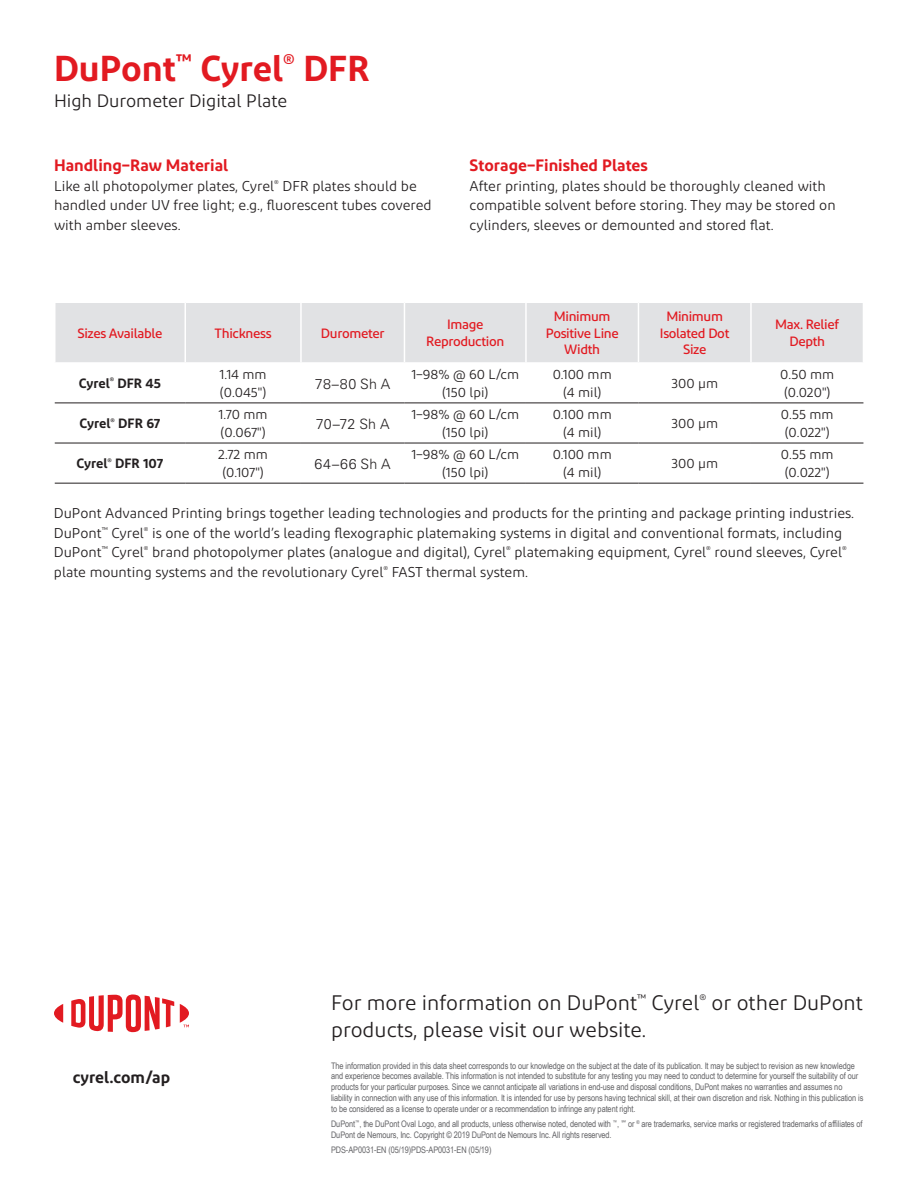
<style>
.page{position:relative;width:918px;height:1188px;background:#fff}
.page>*{position:absolute;margin:0;border:0;box-sizing:border-box;transform-origin:0 0}
.Main_headline_2{font:600 36px "Diodrum";color:#e21a21}
.Body_text_14_18_Blac{font:21px/27px "Diodrum";color:#231f20}
.Main_subheadline_2{font:18px "Diodrum";color:#231f20}
.subhead_2{font:600 16.5px "Diodrum";color:#e21a21}
.URL{font:600 16.5px "Diodrum";color:#231f20}
.body_2_links_para{font:14.25px/19.5px "Diodrum";color:#231f20}
.body_1{font:14.25px/19.5px "Diodrum";color:#231f20}
.Table_body{font:300 14.25px "Univers";letter-spacing:.01em;color:#231f20}
.table_body_1{font:13.5px/18px "Diodrum";color:#231f20;text-align:center}
.table_colhead_1{font:500 13.5px/16.2px "Diodrum";letter-spacing:-.025em;color:#e21a21;text-align:center}
.table_body_1_semibol{font:600 13.5px "Diodrum";color:#231f20}
.Legal_disclaimer{font:9px/10.8px "Arial Narrow";letter-spacing:-.01em;color:#636366}
</style>
<div class="page">
<svg style="left:54px;top:1004px;width:9px;height:19px"></svg>
<svg style="left:71px;top:994px;width:103px;height:38px"></svg>
<svg style="left:180px;top:1004px;width:9px;height:23px"></svg>
<div style="left:56px;top:303px;width:807px;height:59px;background:#e1e2e4"></div>
<hr style="left:184px;top:303px;width:2px;height:59px;background:#fff">
<hr style="left:300px;top:303px;width:2px;height:59px;background:#fff">
<hr style="left:404px;top:303px;width:1px;height:59px;background:#fff">
<hr style="left:525px;top:303px;width:2px;height:59px;background:#fff">
<hr style="left:638px;top:303px;width:1px;height:59px;background:#fff">
<hr style="left:750px;top:303px;width:2px;height:59px;background:#fff">
<hr style="left:55px;top:403px;width:130px;height:1px;background:#231f20">
<hr style="left:185px;top:403px;width:116px;height:1px;background:#231f20">
<hr style="left:301px;top:403px;width:103px;height:1px;background:#231f20">
<hr style="left:404px;top:403px;width:122px;height:1px;background:#231f20">
<hr style="left:526px;top:403px;width:112px;height:1px;background:#231f20">
<hr style="left:638px;top:403px;width:113px;height:1px;background:#231f20">
<hr style="left:751px;top:403px;width:112px;height:1px;background:#231f20">
<hr style="left:55px;top:443px;width:130px;height:1px;background:#231f20">
<hr style="left:185px;top:443px;width:116px;height:1px;background:#231f20">
<hr style="left:301px;top:443px;width:103px;height:1px;background:#231f20">
<hr style="left:404px;top:443px;width:122px;height:1px;background:#231f20">
<hr style="left:526px;top:443px;width:112px;height:1px;background:#231f20">
<hr style="left:638px;top:443px;width:113px;height:1px;background:#231f20">
<hr style="left:751px;top:443px;width:112px;height:1px;background:#231f20">
<hr style="left:55px;top:483px;width:130px;height:1px;background:#231f20">
<hr style="left:185px;top:483px;width:116px;height:1px;background:#231f20">
<hr style="left:301px;top:483px;width:103px;height:1px;background:#231f20">
<hr style="left:404px;top:483px;width:122px;height:1px;background:#231f20">
<hr style="left:526px;top:483px;width:112px;height:1px;background:#231f20">
<hr style="left:638px;top:483px;width:113px;height:1px;background:#231f20">
<hr style="left:751px;top:483px;width:112px;height:1px;background:#231f20">
<p class="Main_headline_2" style="left:54px;top:45px;width:318px">DuPont<sup>™</sup> Cyrel<sup>®</sup> DFR</p>
<p class="Main_subheadline_2" style="left:54px;top:90px;width:235px">High Durometer Digital Plate</p>
<p class="subhead_2" style="left:54px;top:155px;width:176px">Handling–Raw Material</p>
<p class="body_1" style="left:54px;top:176px;width:379px">Like all photopolymer plates, Cyrel<sup>®</sup> DFR plates should be handled under UV free light; e.g., fluorescent tubes covered with amber sleeves.</p>
<p class="subhead_2" style="left:470px;top:155px;width:180px">Storage–Finished Plates</p>
<p class="body_1" style="left:470px;top:176px;width:368px">After printing, plates should be thoroughly cleaned with compatible solvent before storing. They may be stored on cylinders, sleeves or demounted and stored flat.</p>
<p class="table_colhead_1" style="left:78px;top:324px;width:86px">Sizes Available</p>
<p class="table_colhead_1" style="left:215px;top:324px;width:58px">Thickness</p>
<p class="table_colhead_1" style="left:321px;top:324px;width:65px">Durometer</p>
<p class="table_colhead_1" style="left:426px;top:316px;width:80px">Image<br>Reproduction</p>
<p class="table_colhead_1" style="left:546px;top:308px;width:75px">Minimum<br>Positive Line<br>Width</p>
<p class="table_colhead_1" style="left:660px;top:308px;width:71px">Minimum<br>Isolated Dot<br>Size</p>
<p class="table_colhead_1" style="left:775px;top:316px;width:66px">Max. Relief<br>Depth</p>
<p class="table_body_1_semibol" style="left:79px;top:374px;width:84px">Cyrel<sup>®</sup> DFR 45</p>
<p class="Table_body" style="left:315px;top:375px;width:77px">78–80 Sh A</p>
<p class="table_body_1" style="left:411px;top:365px;width:109px">1–98% @ 60 L/cm (150 lpi)</p>
<p class="table_body_1" style="left:553px;top:365px;width:61px">0.100 mm</p>
<p class="table_body_1" style="left:780px;top:365px;width:55px">0.50 mm</p>
<p class="table_body_1" style="left:784px;top:383px;width:48px">(0.020")</p>
<p class="table_body_1" style="left:220px;top:365px;width:48px">1.14 mm</p>
<p class="table_body_1" style="left:220px;top:383px;width:48px">(0.045")</p>
<p class="table_body_1" style="left:671px;top:374px;width:48px">300 µm</p>
<p class="table_body_1" style="left:563px;top:383px;width:40px">(4 mil)</p>
<p class="table_body_1_semibol" style="left:80px;top:415px;width:82px">Cyrel<sup>®</sup> DFR 67</p>
<p class="table_body_1" style="left:219px;top:405px;width:51px">1.70 mm</p>
<p class="table_body_1" style="left:221px;top:423px;width:47px">(0.067")</p>
<p class="Table_body" style="left:316px;top:415px;width:75px">70–72 Sh A</p>
<p class="table_body_1" style="left:411px;top:405px;width:109px">1–98% @ 60 L/cm (150 lpi)</p>
<p class="table_body_1" style="left:553px;top:405px;width:61px">0.100 mm</p>
<p class="table_body_1" style="left:563px;top:423px;width:40px">(4 mil)</p>
<p class="table_body_1" style="left:671px;top:414px;width:48px">300 µm</p>
<p class="table_body_1" style="left:781px;top:405px;width:54px">0.55 mm</p>
<p class="table_body_1" style="left:785px;top:423px;width:46px">(0.022")</p>
<p class="Table_body" style="left:315px;top:455px;width:78px">64–66 Sh A</p>
<p class="table_body_1" style="left:411px;top:445px;width:109px">1–98% @ 60 L/cm (150 lpi)</p>
<p class="table_body_1" style="left:553px;top:445px;width:61px">0.100 mm</p>
<p class="table_body_1" style="left:781px;top:445px;width:54px">0.55 mm</p>
<p class="table_body_1" style="left:785px;top:463px;width:46px">(0.022")</p>
<p class="body_2_links_para" style="left:54px;top:503px;width:802px">DuPont Advanced Printing brings together leading technologies and products for the printing and package printing industries.<br>DuPont<sup>™</sup> Cyrel<sup>®</sup> is one of the world’s leading flexographic platemaking systems in digital and conventional formats, including DuPont<sup>™</sup> Cyrel<sup>®</sup> brand photopolymer plates (analogue and digital), Cyrel<sup>®</sup> platemaking equipment, Cyrel<sup>®</sup> round sleeves, Cyrel<sup>® </sup>plate mounting systems and the revolutionary Cyrel<sup>®</sup> FAST thermal system.</p>
<p class="table_body_1" style="left:218px;top:445px;width:51px">2.72 mm</p>
<p class="table_body_1" style="left:222px;top:463px;width:43px">(0.107")</p>
<p class="table_body_1_semibol" style="left:77px;top:455px;width:88px">Cyrel<sup>®</sup> DFR 107</p>
<p class="table_body_1" style="left:671px;top:454px;width:48px">300 µm</p>
<p class="table_body_1" style="left:563px;top:463px;width:40px">(4 mil)</p>
<p class="URL" style="left:73px;top:1067px;width:99px">cyrel.com/ap</p>
<p class="Body_text_14_18_Blac" style="left:331px;top:989px;width:533px">For more information on DuPont<sup>™</sup> Cyrel<sup>®</sup> or other DuPont products, please visit our website.</p>
<p class="Legal_disclaimer" style="left:331px;top:1060px;width:534px">The information provided in this data sheet corresponds to our knowledge on the subject at the date of its publication. It may be subject to revision as new knowledge and experience becomes available. This information is not intended to substitute for any testing you may need to conduct to determine for yourself the suitability of our products for your particular purposes. Since we cannot anticipate all variations in end-use and disposal conditions, DuPont makes no warranties and assumes no liability in connection with any use of this information. It is intended for use by persons having technical skill, at their own discretion and risk. Nothing in this publication is to be considered as a license to operate under or a recommendation to infringe any patent right.</p>
<p class="Legal_disclaimer" style="left:331px;top:1118px;width:533px">DuPont<sup>™</sup>, the DuPont Oval Logo, and all products, unless otherwise noted, denoted with <sup>™</sup>, <sup>℠</sup> or <sup>®</sup> are trademarks, service marks or registered trademarks of affiliates of<br>DuPont de Nemours, Inc. Copyright © 2019 DuPont de Nemours Inc. All rights reserved.</p>
<p class="Legal_disclaimer" style="left:331px;top:1144px;width:162px">PDS-AP0031-EN (05/19)PDS-AP0031-EN (05/19)</p>
</div>
